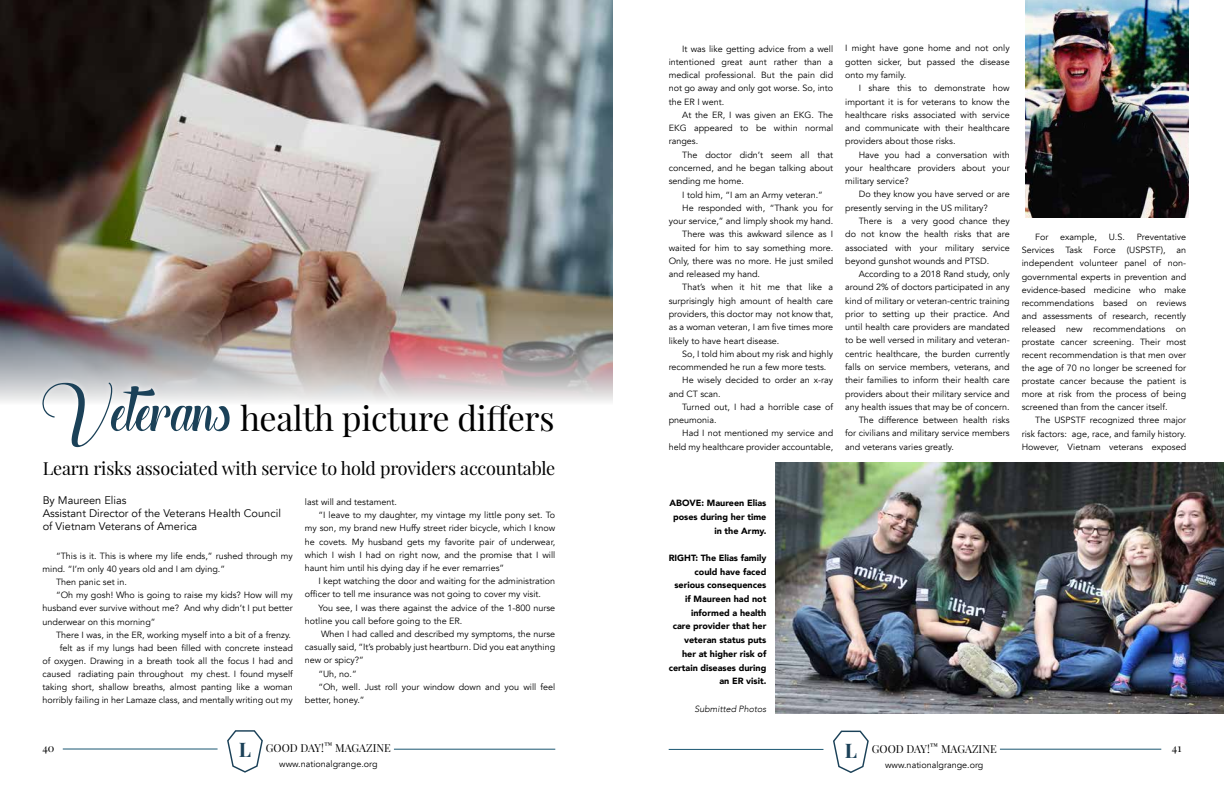
<style>
.page{position:relative;width:1224px;height:792px;background:#fff}
.page>*{position:absolute;margin:0;border:0;box-sizing:border-box;transform-origin:0 0}
.t1{font:34px "Playfair Display";letter-spacing:-.01em;color:#000}
.t2{font:700 20px "Playfair Display";color:#1b4158}
.t3{font:18px "Playfair Display";letter-spacing:-.01em;color:#000}
.t4{font:11px/13.2px "Avenir";color:#000}
.t5{font:11px "Playfair Display";color:#000}
.t6{font:9px/13.3px "Avenir";color:#000;text-align:justify}
.t7{font:900 9px/13.7px "Avenir";color:#000;text-align:right}
.t8{font:italic 300 9px "Avenir";color:#000}
.s1{font-family:"The Heartof Everything Demo";font-size:64px;color:#1b4158}
</style>
<div class="page">
<svg style="left:833px;top:731px;width:36px;height:42px"></svg>
<hr style="left:394px;top:749px;width:161px;height:1px;background:#1a5671">
<svg style="left:227px;top:730px;width:36px;height:43px"></svg>
<hr style="left:63px;top:749px;width:155px;height:1px;background:#1a5671">
<hr style="left:669px;top:749px;width:154px;height:1px;background:#1a5671">
<hr style="left:1000px;top:749px;width:161px;height:1px;background:#1a5671">
<img style="left:0;top:0;width:613px;height:402px">
<div style="left:36px;top:377px;width:523px;height:76px;background:#fff;opacity:.75"></div>
<img style="left:1025px;top:0;width:163px;height:217px">
<img style="left:775px;top:462px;width:449px;height:251px">
<h1 class="t1" style="left:43px;top:397px;width:514px"><span class="s1">Veterans</span> health picture differs</h1>
<h3 class="t3" style="left:43px;top:457px;width:514px">Learn risks associated with service to hold providers accountable</h3>
<p class="t4" style="left:43px;top:494px;width:240px">By Maureen Elias<br>Assistant Director of the Veterans Health Council of Vietnam Veterans of America</p>
<p class="t6" style="left:56px;top:550px;width:238px">“This is it. This is where my life ends,” rushed through my</p>
<p class="t6" style="left:43px;top:563px;width:184px">mind. “I’m only 40 years old and I am dying.”</p>
<p class="t6" style="left:56px;top:576px;width:72px">Then panic set in.</p>
<p class="t6" style="left:56px;top:589px;width:238px">“Oh my gosh! Who is going to raise my kids? How will my</p>
<p class="t6" style="left:43px;top:602px;width:252px">husband ever survive without me? And why didn’t I put better</p>
<p class="t6" style="left:43px;top:615px;width:114px">underwear on this morning”</p>
<p class="t6" style="left:56px;top:628px;width:237px">There I was, in the ER, working myself into a bit of a frenzy.</p>
<p class="t6" style="left:60px;top:641px;width:235px">felt as if my lungs had been filled with concrete instead</p>
<p class="t6" style="left:43px;top:654px;width:252px">of oxygen. Drawing in a breath took all the focus I had and</p>
<p class="t6" style="left:43px;top:667px;width:252px">caused radiating pain throughout my chest. I found myself</p>
<p class="t6" style="left:43px;top:680px;width:252px">taking short, shallow breaths, almost panting like a woman</p>
<p class="t6" style="left:43px;top:693px;width:252px">horribly failing in her Lamaze class, and mentally writing out my</p>
<p class="t6" style="left:305px;top:495px;width:93px">last will and testament.</p>
<p class="t6" style="left:318px;top:509px;width:238px">“I leave to my daughter, my vintage my little pony set. To</p>
<p class="t6" style="left:305px;top:522px;width:252px">my son, my brand new Huffy street rider bicycle, which I know</p>
<p class="t6" style="left:305px;top:535px;width:252px">he covets. My husband gets my favorite pair of underwear,</p>
<p class="t6" style="left:305px;top:548px;width:252px">which I wish I had on right now, and the promise that I will</p>
<p class="t6" style="left:305px;top:561px;width:201px">haunt him until his dying day if he ever remarries”</p>
<p class="t6" style="left:318px;top:575px;width:238px">I kept watching the door and waiting for the administration</p>
<p class="t6" style="left:305px;top:588px;width:238px">officer to tell me insurance was not going to cover my visit.</p>
<p class="t6" style="left:318px;top:601px;width:238px">You see, I was there against the advice of the 1-800 nurse</p>
<p class="t6" style="left:305px;top:614px;width:159px">hotline you call before going to the ER.</p>
<p class="t6" style="left:321px;top:627px;width:236px">When I had called and described my symptoms, the nurse</p>
<p class="t6" style="left:305px;top:641px;width:252px">casually said, “It’s probably just heartburn. Did you eat anything</p>
<p class="t6" style="left:305px;top:654px;width:61px">new or spicy?”</p>
<p class="t6" style="left:318px;top:667px;width:40px">“Uh, no.”</p>
<p class="t6" style="left:318px;top:680px;width:238px">“Oh, well. Just roll your window down and you will feel</p>
<p class="t6" style="left:305px;top:693px;width:61px">better, honey.”</p>
<p class="t6" style="left:669px;top:42px;width:166px;text-indent:14px">It was like getting advice from a well intentioned great aunt rather than a medical professional. But the pain did not go away and only got worse. So, into the ER I went.</p>
<p class="t6" style="left:669px;top:108px;width:166px;text-indent:14px">At the ER, I was given an EKG. The EKG appeared to be within normal ranges.</p>
<p class="t6" style="left:669px;top:148px;width:166px;text-indent:14px">The doctor didn’t seem all that concerned, and he began talking about sending me home.</p>
<p class="t6" style="left:682px;top:188px;width:142px">I told him, “I am an Army veteran.”</p>
<p class="t6" style="left:682px;top:201px;width:153px">He responded with, “Thank you for</p>
<p class="t6" style="left:669px;top:215px;width:166px">your service,” and limply shook my hand.</p>
<p class="t6" style="left:682px;top:228px;width:153px">There was this awkward silence as I</p>
<p class="t6" style="left:669px;top:241px;width:166px">waited for him to say something more.</p>
<p class="t6" style="left:669px;top:254px;width:166px">Only, there was no more. He just smiled</p>
<p class="t6" style="left:669px;top:268px;width:93px">and released my hand.</p>
<p class="t6" style="left:682px;top:281px;width:153px">That’s when it hit me that like a</p>
<p class="t6" style="left:669px;top:294px;width:166px">surprisingly high amount of health care</p>
<p class="t6" style="left:669px;top:307px;width:166px">providers, this doctor may not know that,</p>
<p class="t6" style="left:669px;top:321px;width:166px">as a woman veteran, I am five times more</p>
<p class="t6" style="left:669px;top:334px;width:112px">likely to have heart disease.</p>
<p class="t6" style="left:682px;top:347px;width:152px">So, I told him about my risk and highly</p>
<p class="t6" style="left:669px;top:361px;width:159px">recommended he run a few more tests.</p>
<p class="t6" style="left:682px;top:374px;width:153px">He wisely decided to order an x-ray</p>
<p class="t6" style="left:669px;top:387px;width:54px">and CT scan.</p>
<p class="t6" style="left:682px;top:400px;width:153px">Turned out, I had a horrible case of</p>
<p class="t6" style="left:669px;top:414px;width:49px">pneumonia.</p>
<p class="t6" style="left:682px;top:427px;width:153px">Had I not mentioned my service and</p>
<p class="t6" style="left:669px;top:440px;width:166px">held my healthcare provider accountable,</p>
<p class="t6" style="left:845px;top:42px;width:166px">I might have gone home and not only gotten sicker, but passed the disease onto my family.</p>
<p class="t6" style="left:845px;top:82px;width:166px;text-indent:14px">I share this to demonstrate how important it is for veterans to know the healthcare risks associated with service and communicate with their healthcare providers about those risks.</p>
<p class="t6" style="left:845px;top:148px;width:166px;text-indent:14px">Have you had a conversation with your healthcare providers about your military service?</p>
<p class="t6" style="left:845px;top:188px;width:166px;text-indent:14px">Do they know you have served or are presently serving in the US military?</p>
<p class="t6" style="left:845px;top:214px;width:166px;text-indent:14px">There is a very good chance they do not know the health risks that are associated with your military service beyond gunshot wounds and PTSD.</p>
<p class="t6" style="left:859px;top:267px;width:153px">According to a 2018 Rand study, only</p>
<p class="t6" style="left:845px;top:281px;width:166px">around 2% of doctors participated in any</p>
<p class="t6" style="left:845px;top:294px;width:166px">kind of military or veteran-centric training</p>
<p class="t6" style="left:845px;top:307px;width:166px">prior to setting up their practice. And</p>
<p class="t6" style="left:845px;top:321px;width:166px">until health care providers are mandated</p>
<p class="t6" style="left:845px;top:334px;width:166px">to be well versed in military and veteran-</p>
<p class="t6" style="left:845px;top:347px;width:166px">centric healthcare, the burden currently</p>
<p class="t6" style="left:845px;top:360px;width:166px">falls on service members, veterans, and</p>
<p class="t6" style="left:845px;top:374px;width:166px">their families to inform their health care</p>
<p class="t6" style="left:845px;top:387px;width:166px">providers about their military service and</p>
<p class="t6" style="left:845px;top:400px;width:166px">any health issues that may be of concern.</p>
<p class="t6" style="left:859px;top:414px;width:152px">The difference between health risks</p>
<p class="t6" style="left:845px;top:427px;width:166px">for civilians and military service members</p>
<p class="t6" style="left:845px;top:440px;width:110px">and veterans varies greatly.</p>
<p class="t6" style="left:1035px;top:231px;width:15px">For</p>
<p class="t6" style="left:1060px;top:231px;width:38px">example,</p>
<p class="t6" style="left:1109px;top:231px;width:18px">U.S.</p>
<p class="t6" style="left:1022px;top:231px;width:166px;text-indent:115px">Preventative Services Task Force (USPSTF), an independent volunteer panel of non&shy;governmental experts in prevention and evidence-based medicine who make recommendations based on reviews and assessments of research, recently released new recommendations on prostate cancer screening. Their most recent recommendation is that men over the age of 70 no longer be screened for prostate cancer because the patient is more at risk from the process of being screened than from the cancer itself.</p>
<p class="t6" style="left:1022px;top:414px;width:166px;text-indent:14px">The USPSTF recognized three major risk factors: age, race, and family history.<br>However, Vietnam veterans exposed</p>
<p class="t7" style="left:670px;top:496px;width:98px">ABOVE: Maureen Elias poses during her time in the Army.</p>
<p class="t7" style="left:669px;top:551px;width:99px">RIGHT: The Elias family could have faced serious consequences if Maureen had not informed a health<br>care provider that her veteran status puts her at higher risk of certain diseases during an ER visit.</p>
<p class="t8" style="left:694px;top:703px;width:73px">Submitted Photos</p>
<p class="t5" style="left:43px;top:741px;width:14px">40</p>
<p class="t5" style="left:266px;top:741px;width:127px">GOOD DAY!<sup>™</sup> MAGAZINE</p>
<h2 class="t2" style="left:845px;top:738px;width:14px">L</h2>
<p class="t5" style="left:1172px;top:741px;width:11px">41</p>
<p class="t6" style="left:279px;top:758px;width:100px">www.nationalgrange.org</p>
<p class="t5" style="left:872px;top:742px;width:127px">GOOD DAY!<sup>™</sup> MAGAZINE</p>
<p class="t6" style="left:885px;top:758px;width:100px">www.nationalgrange.org</p>
<h2 class="t2" style="left:239px;top:737px;width:14px">L</h2>
</div>
